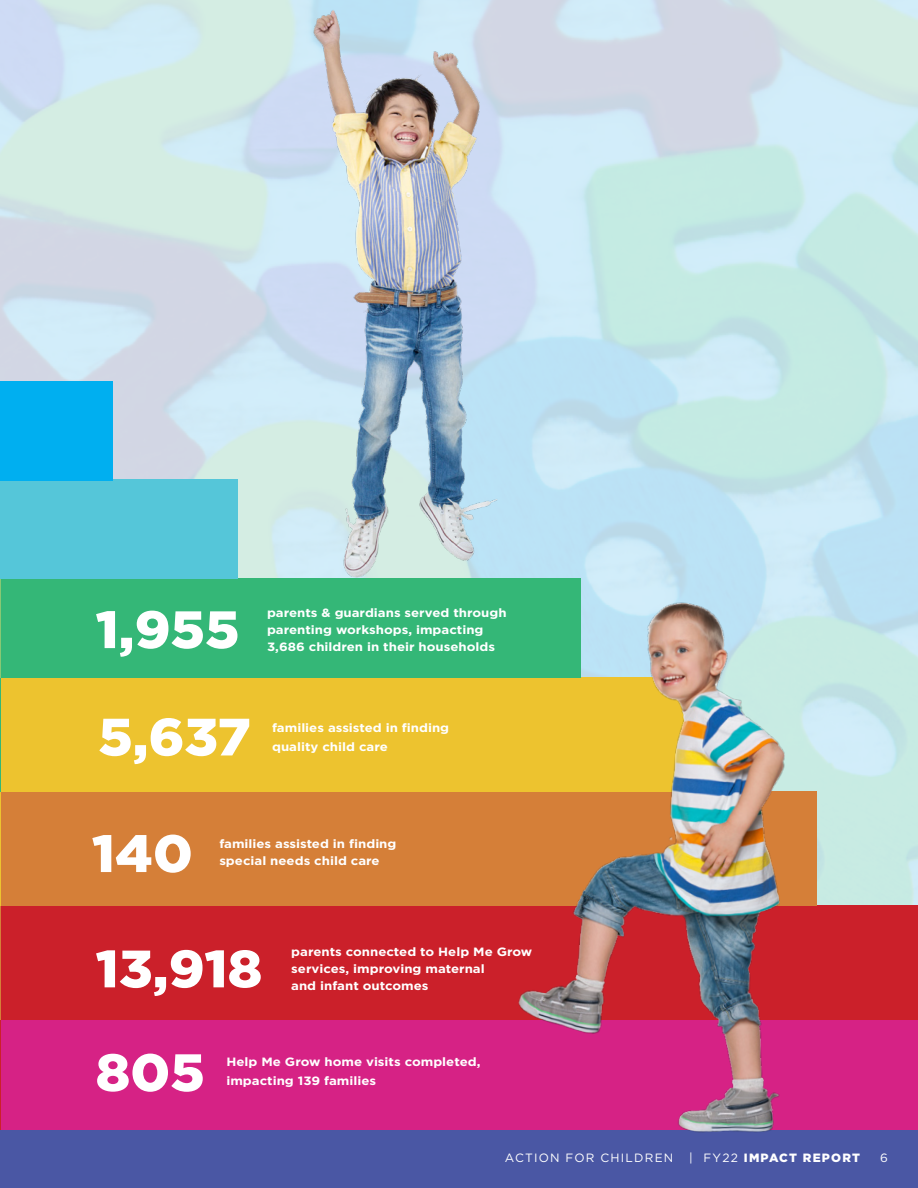
<style>
.page{position:relative;width:918px;height:1188px;background:#fff}
.page>*{position:absolute;margin:0;border:0;box-sizing:border-box;transform-origin:0 0}
.t1{font:900 52.5px "Gotham";color:#fff;scale:1.05 1}
.t2{font:700 12px/16.8px "Gotham";color:#fff;scale:1.1 1}
.t3{font:12px "Gotham";letter-spacing:.1em;color:#fff}
.t4{font:900 12px "Gotham";letter-spacing:.1em;color:#fff}
.s1{font-weight:400}
</style>
<div class="page">
<img style="left:0;top:0;width:918px;height:905px">
<div style="left:0;top:1019px;width:918px;height:115px;background:#d62285"></div>
<div style="left:0;top:905px;width:918px;height:115px;background:#cb202a"></div>
<div style="left:0;top:792px;width:816px;height:114px;background:#d57f38"></div>
<div style="left:0;top:678px;width:698px;height:114px;background:#edc32f"></div>
<div style="left:0;top:579px;width:580px;height:99px;background:#34b777"></div>
<hr style="left:0;top:1019px;width:1px;height:115px;background:#cb202a">
<div style="left:0;top:480px;width:237px;height:99px;background:#55c6d9"></div>
<div style="left:0;top:381px;width:113px;height:99px;background:#00aff0"></div>
<div style="left:0;top:1131px;width:918px;height:57px;background:#4a57a4"></div>
<img style="left:0;top:579px;width:1px;height:441px">
<img style="left:449px;top:561px;width:445px;height:572px">
<img style="left:185px;top:0;width:416px;height:620px">
<h1 class="t1" style="left:96px;top:599px;width:139px">1,955</h1>
<p class="t2" style="left:267px;top:604px;width:219px">parents &amp; guardians served through parenting workshops, impacting<br>3,686 children in their households</p>
<h1 class="t1" style="left:98px;top:707px;width:147px">5,637</h1>
<p class="t2" style="left:272px;top:718px;width:163px;line-height:18.9px">families assisted in finding quality child care</p>
<h1 class="t1" style="left:92px;top:823px;width:98px">140</h1>
<p class="t2" style="left:219px;top:835px;width:163px">families assisted in finding special needs child care</p>
<h1 class="t1" style="left:96px;top:938px;width:160px">13,918</h1>
<p class="t2" style="left:291px;top:944px;width:221px">parents connected to Help Me Grow services, improving maternal<br>and infant outcomes</p>
<h1 class="t1" style="left:96px;top:1042px;width:105px">805</h1>
<p class="t2" style="left:226px;top:1053px;width:232px;line-height:18.9px">Help Me Grow home visits completed, impacting 139 families</p>
<p class="t3" style="left:505px;top:1151px;width:170px">ACTION FOR CHILDREN</p>
<p class="t4" style="left:689px;top:1151px;width:173px"><span class="s1">| FY22</span> IMPACT REPORT</p>
<p class="t3" style="left:880px;top:1151px;width:9px">6</p>
</div>
